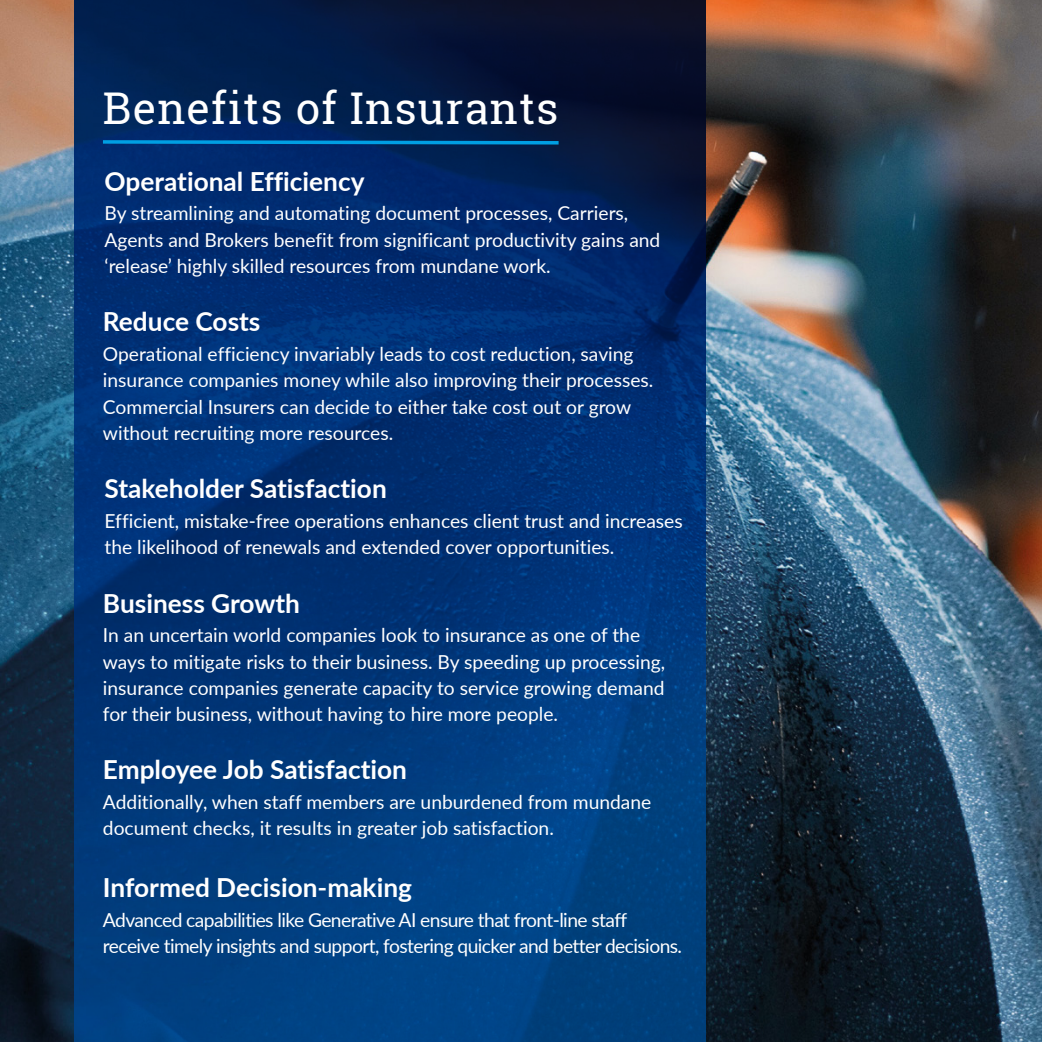
<style>
.page{position:relative;width:1042px;height:1042px;background:#fff}
.page>*{position:absolute;margin:0;border:0;box-sizing:border-box;transform-origin:0 0}
.t1{font:43.75px "Roboto Slab";letter-spacing:.025em;color:#fff}
.t2{font:700 26.25px "Lato";color:#fff}
.t3{font:19.25px/26.2px "Lato";color:#fff}
.t4{font:19.25px/26.2px "Lato";letter-spacing:-.03em;color:#fff}
</style>
<div class="page">
<img style="left:0;top:0;width:1042px;height:1042px">
<img style="left:74px;top:0;width:632px;height:1042px">
<svg style="left:99px;top:138px;width:463px;height:8px"></svg>
<h1 class="t1" style="left:103px;top:78px;width:457px">Benefits of Insurants</h1>
<h2 class="t2" style="left:105px;top:162px;width:261px">Operational Efficiency</h2>
<p class="t3" style="left:105px;top:200px;width:557px">By streamlining and automating document processes, Carriers,<br>Agents and Brokers benefit from significant productivity gains and ‘release’ highly skilled resources from mundane work.</p>
<h2 class="t2" style="left:103px;top:302px;width:159px">Reduce Costs</h2>
<p class="t3" style="left:103px;top:340px;width:552px">Operational efficiency invariably leads to cost reduction, saving insurance companies money while also improving their processes.<br>Commercial Insurers can decide to either take cost out or grow without recruiting more resources.</p>
<h2 class="t2" style="left:105px;top:469px;width:284px">Stakeholder Satisfaction</h2>
<p class="t3" style="left:105px;top:507px;width:580px">Efficient, mistake-free operations enhances client trust and increases the likelihood of renewals and extended cover opportunities.</p>
<h2 class="t2" style="left:103px;top:584px;width:199px">Business Growth</h2>
<p class="t3" style="left:103px;top:621px;width:564px">In an uncertain world companies look to insurance as one of the ways to mitigate risks to their business. By speeding up processing, insurance companies generate capacity to service growing demand for their business, without having to hire more people.</p>
<h2 class="t2" style="left:103px;top:750px;width:306px">Employee Job Satisfaction</h2>
<p class="t3" style="left:103px;top:788px;width:550px">Additionally, when staff members are unburdened from mundane document checks, it results in greater job satisfaction.</p>
<h2 class="t2" style="left:103px;top:868px;width:310px">Informed Decision-making</h2>
<p class="t4" style="left:103px;top:906px;width:581px">Advanced capabilities like Generative AI ensure that front-line staff receive timely insights and support, fostering quicker and better decisions.</p>
</div>
